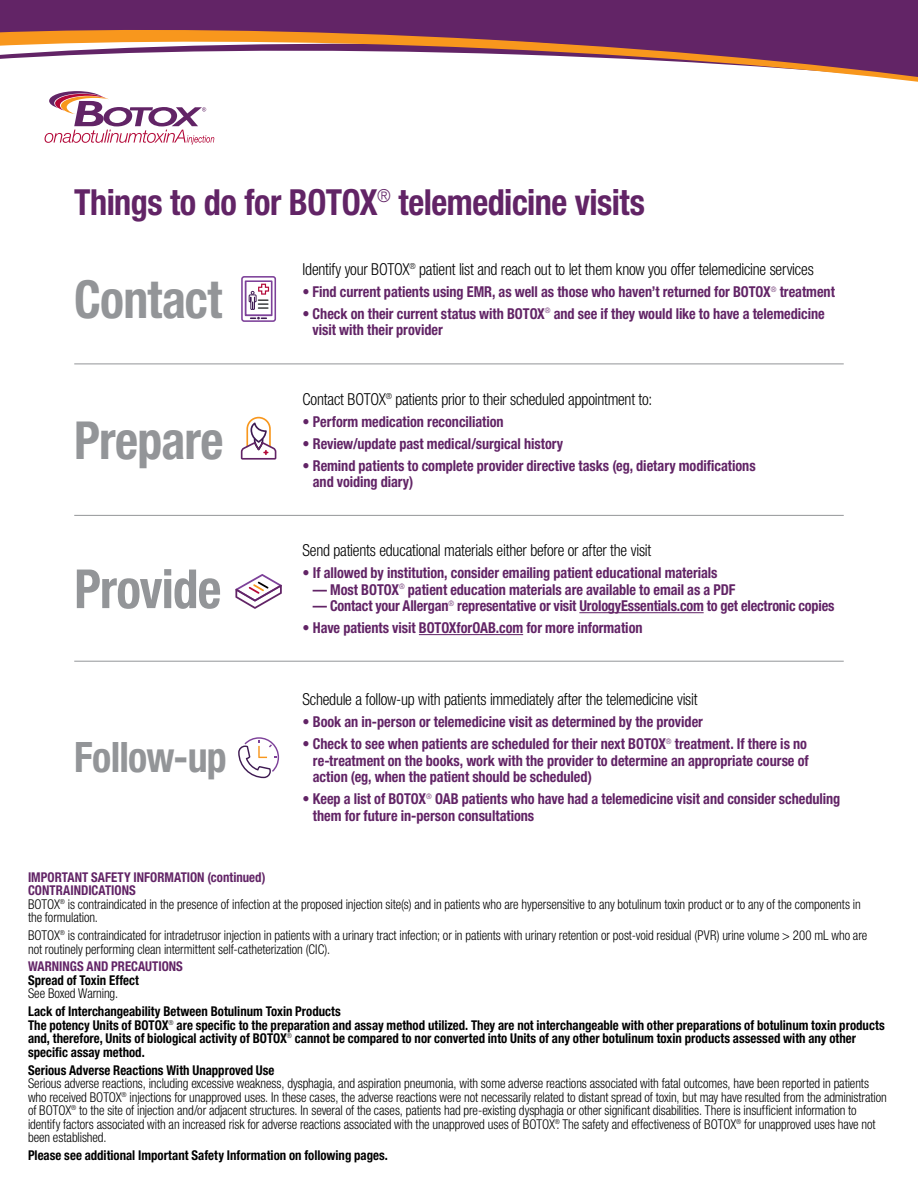
<style>
.page{position:relative;width:918px;height:1188px;background:#fff}
.page>*{position:absolute;margin:0;border:0;box-sizing:border-box;transform-origin:0 0}
.t1{font:700 condensed 54px "Helvetica Neue LT Std";letter-spacing:-.02em;color:#939598;scale:.95 1}
.t2{font:700 condensed 52.5px "Helvetica Neue LT Std";letter-spacing:-.015em;color:#939598;scale:.95 1}
.t3{font:700 condensed 42px "Helvetica Neue LT Std";letter-spacing:-.015em;color:#939598;scale:.95 1}
.t4{font:700 condensed 36px "Helvetica Neue LT Std";letter-spacing:-.015em;color:#622466;scale:.95 1}
.t5{font:300 condensed 16.5px "Helvetica Neue LT Std";letter-spacing:-.015em;color:#000;scale:.95 1}
.t6{font:700 condensed 15px/16.5px "Helvetica Neue LT Std";letter-spacing:-.005em;color:#622466;scale:.95 1}
.t7{font:300 condensed 13.5px/13.5px "Helvetica Neue LT Std";letter-spacing:-.005em;color:#000;scale:.95 1}
.t8{font:700 condensed 13.5px/13.5px "Helvetica Neue LT Std";color:#000;scale:.95 1}
.t9{font:700 condensed 13.5px "Helvetica Neue LT Std";color:#622466;scale:.95 1}
.s1{font-weight:700;color:#622466}
</style>
<div class="page">
<div style="left:0;top:0;width:918px;height:82px;background:#622466"></div>
<svg style="left:0;top:30px;width:511px;height:11px;fill:#f8971d"></svg>
<svg style="left:0;top:41px;width:918px;height:104px"></svg>
<svg style="left:241px;top:417px;width:35px;height:43px"></svg>
<hr style="left:579px;top:612px;width:125px;height:1px;background:#622466">
<hr style="left:419px;top:634px;width:104px;height:1px;background:#622466">
<svg style="left:235px;top:574px;width:47px;height:35px"></svg>
<svg style="left:238px;top:737px;width:41px;height:41px"></svg>
<svg style="left:241px;top:276px;width:36px;height:46px"></svg>
<hr style="left:74px;top:364px;width:770px;height:1px;background:#939598">
<hr style="left:74px;top:515px;width:770px;height:1px;background:#939598">
<hr style="left:74px;top:661px;width:770px;height:1px;background:#939598">
<h3 class="t4" style="left:74px;top:180px;width:602px">Things to do for BOTOX<sup>®</sup> telemedicine visits</h3>
<h2 class="t2" style="left:74px;top:268px;width:157px">Contact</h2>
<h2 class="t2" style="left:74px;top:408px;width:159px">Prepare</h2>
<h1 class="t1" style="left:74px;top:556px;width:156px">Provide</h1>
<h3 class="t3" style="left:74px;top:732px;width:162px">Follow-up</h3>
<p class="t5" style="left:302px;top:260px;width:540px">Identify your BOTOX<sup>®</sup> patient list and reach out to let them know you offer telemedicine services</p>
<p class="t6" style="left:302px;top:283px;width:562px">• Find current patients using EMR, as well as those who haven’t returned for BOTOX<sup>®</sup> treatment</p>
<p class="t6" style="left:313px;top:305px;width:541px;text-indent:-10px">• Check on their current status with BOTOX<sup>®</sup> and see if they would like to have a telemedicine visit with their provider</p>
<p class="t5" style="left:302px;top:390px;width:370px">Contact BOTOX<sup>®</sup> patients prior to their scheduled appointment to:</p>
<p class="t6" style="left:302px;top:413px;width:213px">• Perform medication reconciliation</p>
<p class="t6" style="left:302px;top:435px;width:276px">• Review/update past medical/surgical history</p>
<p class="t6" style="left:313px;top:457px;width:468px;text-indent:-11px">• Remind patients to complete provider directive tasks (eg, dietary modifications and voiding diary)</p>
<p class="t5" style="left:302px;top:541px;width:369px">Send patients educational materials either before or after the visit</p>
<p class="t6" style="left:302px;top:564px;width:438px">• If allowed by institution, consider emailing patient educational materials</p>
<p class="t6" style="left:313px;top:581px;width:446px">— Most BOTOX<sup>®</sup> patient education materials are available to email as a PDF</p>
<p class="t6" style="left:313px;top:597px;width:551px">— Contact your Allergan<sup>®</sup> representative or visit UrologyEssentials.com to get electronic copies</p>
<p class="t6" style="left:302px;top:619px;width:360px">• Have patients visit BOTOXforOAB.com for more information</p>
<p class="t5" style="left:302px;top:690px;width:418px">Schedule a follow-up with patients immediately after the telemedicine visit</p>
<p class="t6" style="left:302px;top:713px;width:423px">• Book an in-person or telemedicine visit as determined by the provider</p>
<p class="t6" style="left:313px;top:735px;width:523px;text-align:justify;text-indent:-11px">• Check to see when patients are scheduled for their next BOTOX<sup>®</sup> treatment. If there is no re-treatment on the books, work with the provider to determine an appropriate course of action (eg, when the patient should be scheduled)</p>
<p class="t6" style="left:313px;top:790px;width:557px;text-indent:-11px">• Keep a list of BOTOX<sup>®</sup> OAB patients who have had a telemedicine visit and consider scheduling them for future in-person consultations</p>
<p class="t7" style="left:28px;top:870px;width:878px"><span class="s1">IMPORTANT SAFETY INFORMATION (continued)<br>CONTRAINDICATIONS<br></span>BOTOX<sup>®</sup> is contraindicated in the presence of infection at the proposed injection site(s) and in patients who are hypersensitive to any botulinum toxin product or to any of the components in the formulation.</p>
<p class="t7" style="left:28px;top:928px;width:885px">BOTOX<sup>®</sup> is contraindicated for intradetrusor injection in patients with a urinary tract infection; or in patients with urinary retention or post-void residual (PVR) urine volume &gt; 200 mL who are not routinely performing clean intermittent self-catheterization (CIC).</p>
<p class="t9" style="left:28px;top:958px;width:165px">WARNINGS AND PRECAUTIONS</p>
<p class="t8" style="left:28px;top:973px;width:118px">Spread of Toxin Effect</p>
<p class="t7" style="left:28px;top:987px;width:96px">See Boxed Warning.</p>
<p class="t8" style="left:28px;top:1004px;width:903px">Lack of Interchangeability Between Botulinum Toxin Products<br>The potency Units of BOTOX<sup>®</sup> are specific to the preparation and assay method utilized. They are not interchangeable with other preparations of botulinum toxin products and, therefore, Units of biological activity of BOTOX<sup>®</sup> cannot be compared to nor converted into Units of any other botulinum toxin products assessed with any other specific assay method.</p>
<p class="t8" style="left:28px;top:1063px;width:261px">Serious Adverse Reactions With Unapproved Use</p>
<p class="t7" style="left:28px;top:1076px;width:906px">Serious adverse reactions, including excessive weakness, dysphagia, and aspiration pneumonia, with some adverse reactions associated with fatal outcomes, have been reported in patients who received BOTOX<sup>®</sup> injections for unapproved uses. In these cases, the adverse reactions were not necessarily related to distant spread of toxin, but may have resulted from the administration of BOTOX<sup>®</sup> to the site of injection and/or adjacent structures. In several of the cases, patients had pre-existing dysphagia or other significant disabilities. There is insufficient information to identify factors associated with an increased risk for adverse reactions associated with the unapproved uses of BOTOX<sup>®</sup>. The safety and effectiveness of BOTOX<sup>®</sup> for unapproved uses have not been established.</p>
<p class="t8" style="left:28px;top:1148px;width:380px">Please see additional Important Safety Information on following pages.</p>
</div>
